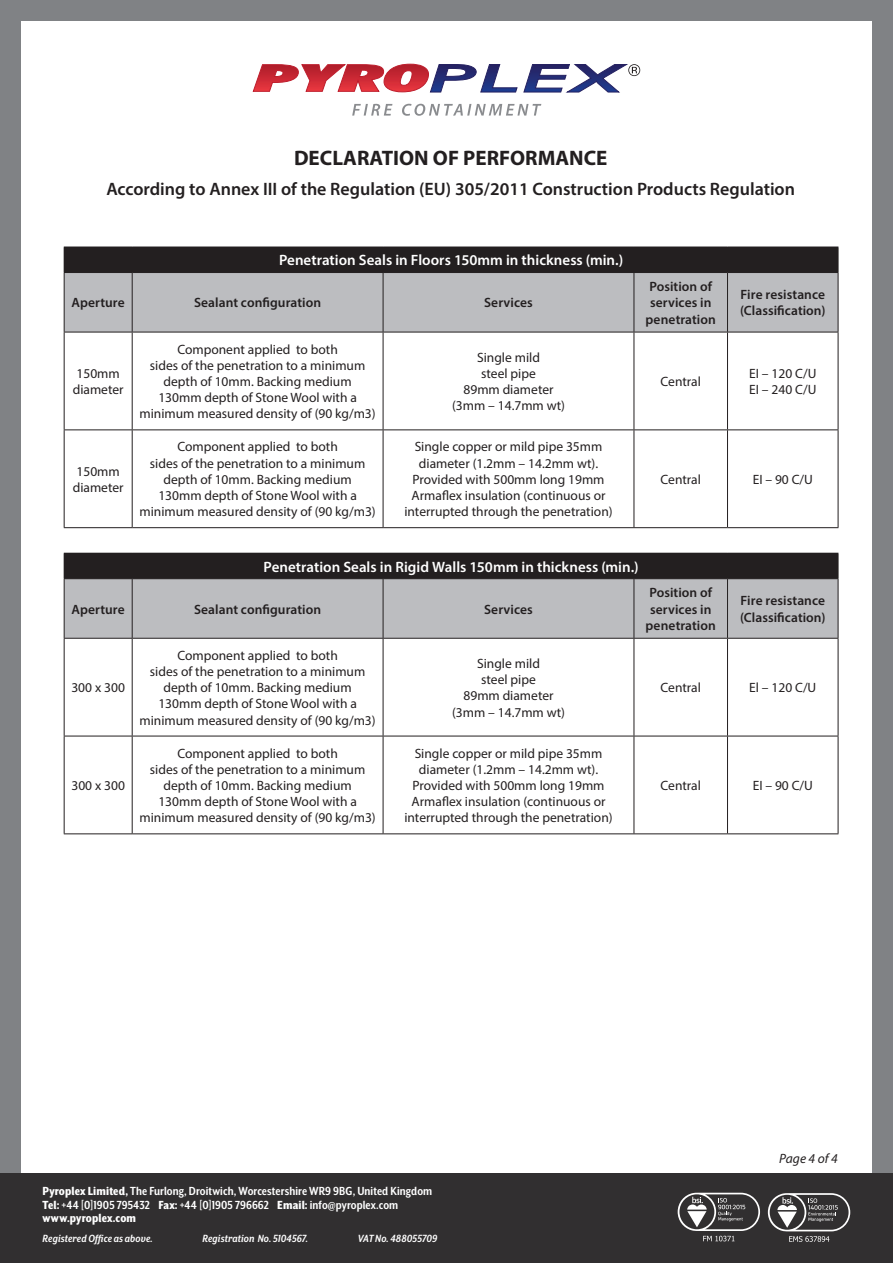
<style>
.page{position:relative;width:893px;height:1263px;background:#808285}
.page>*{position:absolute;margin:0;border:0;box-sizing:border-box;transform-origin:0 0}
.t1{font:700 21px "Myriad Pro";color:#231f20}
.t2{font:600 18px "Myriad Pro";color:#231f20}
.t3{font:600 15px "Myriad Pro";color:#fff}
.t4{font:13.5px/16.2px "Myriad Pro";color:#231f20;text-align:center}
.t5{font:600 13.5px/16.2px "Myriad Pro";letter-spacing:.005em;color:#231f20;text-align:center}
.t6{font:700 13.5px/13.5px "Mr Eaves XL San Nar OT";letter-spacing:.005em;color:#fff}
.t7{font:italic 13.5px "Myriad Pro";letter-spacing:.005em;color:#231f20}
.t8{font:italic 700 12px "Mr Eaves XL San Nar OT";letter-spacing:.01em;color:#fff}
.s1{font-weight:800}
</style>
<div class="page">
<div style="left:21px;top:21px;width:851px;height:1221px;background:#fff"></div>
<svg style="left:253px;top:64px;width:387px;height:29px"></svg>
<svg style="left:352px;top:104px;width:40px;height:12px"></svg>
<svg style="left:402px;top:104px;width:139px;height:12px"></svg>
<div style="left:0;top:1174px;width:893px;height:89px;background:#312f30"></div>
<svg style="left:768px;top:1193px;width:82px;height:49px"></svg>
<svg style="left:678px;top:1193px;width:82px;height:48px"></svg>
<div style="left:64px;top:553px;width:774px;height:26px;background:#231f20"></div>
<div style="left:65px;top:579px;width:773px;height:59px;background:#bcbdc0"></div>
<svg style="left:65px;top:639px;width:773px;height:194px"></svg>
<svg style="left:838px;top:554px;width:1px;height:24px"></svg>
<hr style="left:64px;top:579px;width:1px;height:59px;background:#231f20">
<hr style="left:132px;top:579px;width:1px;height:59px;background:#231f20">
<hr style="left:383px;top:579px;width:1px;height:59px;background:#231f20">
<hr style="left:634px;top:579px;width:1px;height:59px;background:#231f20">
<hr style="left:727px;top:579px;width:1px;height:59px;background:#231f20">
<hr style="left:838px;top:579px;width:1px;height:59px;background:#231f20">
<hr style="left:64px;top:638px;width:68px;height:1px;background:#231f20">
<hr style="left:64px;top:639px;width:1px;height:97px;background:#231f20">
<hr style="left:132px;top:638px;width:251px;height:1px;background:#231f20">
<hr style="left:132px;top:639px;width:1px;height:97px;background:#231f20">
<hr style="left:383px;top:638px;width:251px;height:1px;background:#231f20">
<hr style="left:383px;top:639px;width:1px;height:97px;background:#231f20">
<hr style="left:634px;top:638px;width:93px;height:1px;background:#231f20">
<hr style="left:634px;top:639px;width:1px;height:97px;background:#231f20">
<hr style="left:727px;top:638px;width:111px;height:1px;background:#231f20">
<hr style="left:727px;top:639px;width:1px;height:97px;background:#231f20">
<hr style="left:838px;top:639px;width:1px;height:97px;background:#231f20">
<hr style="left:64px;top:736px;width:68px;height:1px;background:#231f20">
<hr style="left:64px;top:736px;width:1px;height:97px;background:#231f20">
<hr style="left:132px;top:736px;width:251px;height:1px;background:#231f20">
<hr style="left:132px;top:736px;width:1px;height:97px;background:#231f20">
<hr style="left:383px;top:736px;width:251px;height:1px;background:#231f20">
<hr style="left:383px;top:736px;width:1px;height:97px;background:#231f20">
<hr style="left:634px;top:736px;width:93px;height:1px;background:#231f20">
<hr style="left:634px;top:736px;width:1px;height:97px;background:#231f20">
<hr style="left:727px;top:736px;width:111px;height:1px;background:#231f20">
<hr style="left:727px;top:736px;width:1px;height:97px;background:#231f20">
<hr style="left:838px;top:736px;width:1px;height:97px;background:#231f20">
<hr style="left:64px;top:833px;width:68px;height:1px;background:#231f20">
<hr style="left:132px;top:833px;width:251px;height:1px;background:#231f20">
<hr style="left:383px;top:833px;width:251px;height:1px;background:#231f20">
<hr style="left:634px;top:833px;width:93px;height:1px;background:#231f20">
<hr style="left:727px;top:833px;width:111px;height:1px;background:#231f20">
<div style="left:64px;top:247px;width:774px;height:26px;background:#231f20"></div>
<div style="left:65px;top:273px;width:773px;height:59px;background:#bcbdc0"></div>
<svg style="left:65px;top:333px;width:773px;height:194px"></svg>
<svg style="left:838px;top:247px;width:1px;height:25px"></svg>
<hr style="left:64px;top:273px;width:1px;height:59px;background:#231f20">
<hr style="left:132px;top:273px;width:1px;height:59px;background:#231f20">
<hr style="left:383px;top:273px;width:1px;height:59px;background:#231f20">
<hr style="left:634px;top:273px;width:1px;height:59px;background:#231f20">
<hr style="left:727px;top:273px;width:1px;height:59px;background:#231f20">
<hr style="left:838px;top:273px;width:1px;height:59px;background:#231f20">
<hr style="left:64px;top:332px;width:68px;height:1px;background:#231f20">
<hr style="left:64px;top:332px;width:1px;height:97px;background:#231f20">
<hr style="left:132px;top:332px;width:251px;height:1px;background:#231f20">
<hr style="left:132px;top:332px;width:1px;height:97px;background:#231f20">
<hr style="left:383px;top:332px;width:251px;height:1px;background:#231f20">
<hr style="left:383px;top:332px;width:1px;height:97px;background:#231f20">
<hr style="left:634px;top:332px;width:93px;height:1px;background:#231f20">
<hr style="left:634px;top:332px;width:1px;height:97px;background:#231f20">
<hr style="left:727px;top:332px;width:111px;height:1px;background:#231f20">
<hr style="left:727px;top:332px;width:1px;height:97px;background:#231f20">
<hr style="left:838px;top:332px;width:1px;height:97px;background:#231f20">
<hr style="left:64px;top:429px;width:68px;height:1px;background:#231f20">
<hr style="left:64px;top:430px;width:1px;height:97px;background:#231f20">
<hr style="left:132px;top:429px;width:251px;height:1px;background:#231f20">
<hr style="left:132px;top:430px;width:1px;height:97px;background:#231f20">
<hr style="left:383px;top:429px;width:251px;height:1px;background:#231f20">
<hr style="left:383px;top:430px;width:1px;height:97px;background:#231f20">
<hr style="left:634px;top:429px;width:93px;height:1px;background:#231f20">
<hr style="left:634px;top:430px;width:1px;height:97px;background:#231f20">
<hr style="left:727px;top:429px;width:111px;height:1px;background:#231f20">
<hr style="left:727px;top:430px;width:1px;height:97px;background:#231f20">
<hr style="left:838px;top:430px;width:1px;height:97px;background:#231f20">
<hr style="left:64px;top:527px;width:68px;height:1px;background:#231f20">
<hr style="left:132px;top:527px;width:251px;height:1px;background:#231f20">
<hr style="left:383px;top:527px;width:251px;height:1px;background:#231f20">
<hr style="left:634px;top:527px;width:93px;height:1px;background:#231f20">
<hr style="left:727px;top:527px;width:111px;height:1px;background:#231f20">
<h1 class="t1" style="left:294px;top:144px;width:315px">DECLARATION OF PERFORMANCE</h1>
<h2 class="t2" style="left:106px;top:177px;width:690px">According to Annex III of the Regulation (EU) 305/2011 Construction Products Regulation</h2>
<p class="t3" style="left:279px;top:251px;width:346px">Penetration Seals in Floors 150mm in thickness (min.)</p>
<p class="t5" style="left:72px;top:294px;width:55px">Aperture</p>
<p class="t5" style="left:194px;top:294px;width:129px">Sealant configuration</p>
<p class="t5" style="left:484px;top:294px;width:50px">Services</p>
<p class="t4" style="left:73px;top:365px;width:52px;text-align:left">150mm diameter</p>
<p class="t4" style="left:73px;top:463px;width:52px;text-align:left">150mm diameter</p>
<p class="t4" style="left:140px;top:341px;width:238px">Component applied to both<br>sides of the penetration to a minimum depth of 10mm. Backing medium<br>130mm depth of Stone Wool with a minimum measured density of (90 kg/m3)</p>
<p class="t4" style="left:452px;top:349px;width:114px">Single mild<br>steel pipe<br>89mm diameter (3mm – 14.7mm wt)</p>
<p class="t4" style="left:140px;top:439px;width:238px">Component applied to both<br>sides of the penetration to a minimum depth of 10mm. Backing medium<br>130mm depth of Stone Wool with a minimum measured density of (90 kg/m3)</p>
<p class="t4" style="left:404px;top:439px;width:210px">Single copper or mild pipe 35mm diameter (1.2mm – 14.2mm wt).<br>Provided with 500mm long 19mm Armaflex insulation (continuous or interrupted through the penetration)</p>
<p class="t5" style="left:646px;top:278px;width:72px">Position of services in penetration</p>
<p class="t5" style="left:740px;top:286px;width:87px;text-align:left">Fire resistance (Classification)</p>
<p class="t4" style="left:660px;top:373px;width:42px">Central</p>
<p class="t4" style="left:749px;top:365px;width:69px;text-align:left">EI – 120 C/U<br>EI – 240 C/U</p>
<p class="t4" style="left:660px;top:471px;width:42px">Central</p>
<p class="t4" style="left:753px;top:471px;width:62px">EI – 90 C/U</p>
<p class="t3" style="left:264px;top:557px;width:377px">Penetration Seals in Rigid Walls 150mm in thickness (min.)</p>
<p class="t5" style="left:72px;top:600px;width:55px">Aperture</p>
<p class="t5" style="left:194px;top:600px;width:129px">Sealant configuration</p>
<p class="t5" style="left:484px;top:600px;width:50px">Services</p>
<p class="t4" style="left:71px;top:679px;width:55px">300 x 300</p>
<p class="t4" style="left:71px;top:777px;width:55px">300 x 300</p>
<p class="t4" style="left:140px;top:647px;width:238px">Component applied to both<br>sides of the penetration to a minimum depth of 10mm. Backing medium<br>130mm depth of Stone Wool with a minimum measured density of (90 kg/m3)</p>
<p class="t4" style="left:452px;top:655px;width:114px">Single mild<br>steel pipe<br>89mm diameter (3mm – 14.7mm wt)</p>
<p class="t4" style="left:140px;top:745px;width:238px">Component applied to both<br>sides of the penetration to a minimum depth of 10mm. Backing medium<br>130mm depth of Stone Wool with a minimum measured density of (90 kg/m3)</p>
<p class="t4" style="left:404px;top:745px;width:210px">Single copper or mild pipe 35mm diameter (1.2mm – 14.2mm wt).<br>Provided with 500mm long 19mm Armaflex insulation (continuous or interrupted through the penetration)</p>
<p class="t5" style="left:646px;top:584px;width:72px">Position of services in penetration</p>
<p class="t5" style="left:740px;top:592px;width:87px;text-align:left">Fire resistance (Classification)</p>
<p class="t4" style="left:660px;top:679px;width:42px">Central</p>
<p class="t4" style="left:749px;top:679px;width:69px">El – 120 C/U</p>
<p class="t4" style="left:660px;top:777px;width:42px">Central</p>
<p class="t4" style="left:753px;top:777px;width:62px">EI – 90 C/U</p>
<p class="t6" style="left:43px;top:1184px;width:391px"><span class="s1">Pyroplex Limited,</span> The Furlong, Droitwich, Worcestershire WR9 9BG, United Kingdom<br><span class="s1">Tel:</span> +44 [0]1905 795432 <span class="s1">Fax:</span> +44 [0]1905 796662 <span class="s1">Email:</span> info@pyroplex.com <span class="s1">www.pyroplex.com</span></p>
<p class="t8" style="left:43px;top:1232px;width:112px">Registered Office as above.</p>
<p class="t8" style="left:202px;top:1232px;width:107px">Registration No. 5104567.</p>
<p class="t8" style="left:358px;top:1232px;width:81px">VAT No. 488055709</p>
<p class="t7" style="left:779px;top:1150px;width:60px">Page 4 of 4</p>
</div>
